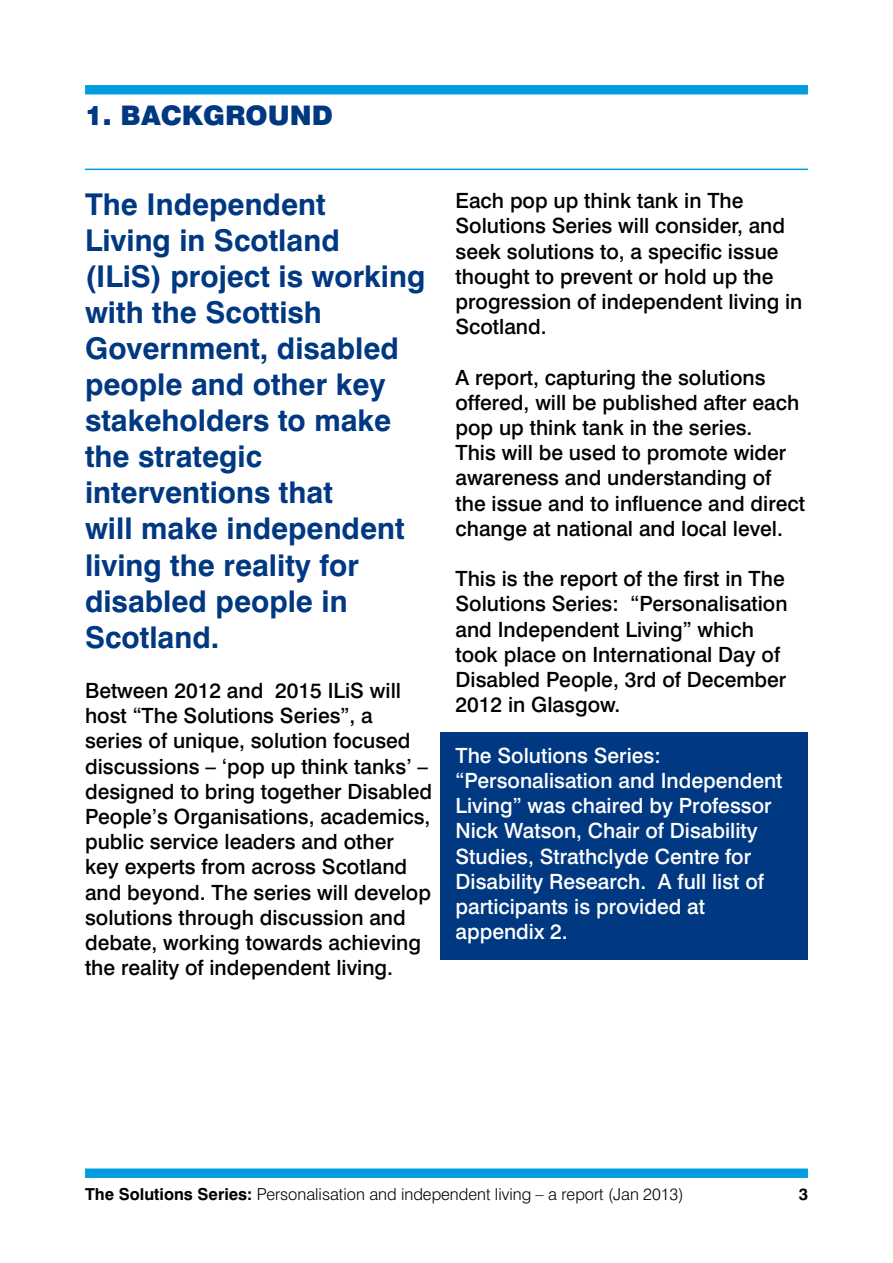
<style>
.page{position:relative;width:893px;height:1263px;background:#fff}
.page>*{position:absolute;margin:0;border:0;box-sizing:border-box;transform-origin:0 0}
.t1{font:700 30px/36px "Swiss 721 BT";color:#003882}
.t2{font:900 27px "Swiss 721 BT";color:#003882}
.t3{font:500 21px/25.2px "Swiss 721 BT";color:#000}
.t4{font:500 21px/25.2px "Swiss 721 BT";color:#fff}
.t5{font:300 16.5px "Swiss 721 BT";color:#000}
.t6{font:700 16.5px "Swiss 721 BT";color:#000}
.s1{font-weight:700}
</style>
<div class="page">
<div style="left:441px;top:732px;width:367px;height:228px;background:#003882"></div>
<svg style="left:85px;top:85px;width:723px;height:9px;background:#019ee0"></svg>
<svg style="left:85px;top:1168px;width:723px;height:10px;background:#0ea3e1"></svg>
<hr style="left:85px;top:169px;width:723px;height:1px;background:#009ee0">
<p class="t2" style="left:85px;top:99px;width:249px">1. BACKGROUND</p>
<p class="t1" style="left:85px;top:186px;width:342px">The Independent<br>Living in Scotland<br>(ILiS) project is working with the Scottish<br>Government, disabled people and other key stakeholders to make the strategic interventions that<br>will make independent living the reality for disabled people in<br>Scotland.</p>
<p class="t3" style="left:85px;top:678px;width:349px">Between 2012 and 2015 ILiS will host “The Solutions Series”, a series of unique, solution focused discussions – ‘pop up think tanks’ – designed to bring together Disabled People’s Organisations, academics, public service leaders and other key experts from across Scotland and beyond. The series will develop solutions through discussion and debate, working towards achieving the reality of independent living.</p>
<p class="t3" style="left:455px;top:188px;width:348px">Each pop up think tank in The<br>Solutions Series will consider, and seek solutions to, a specific issue thought to prevent or hold up the progression of independent living in<br>Scotland.</p>
<p class="t3" style="left:455px;top:364px;width:351px">A report, capturing the solutions offered, will be published after each pop up think tank in the series.<br>This will be used to promote wider awareness and understanding of the issue and to influence and direct change at national and local level.</p>
<p class="t3" style="left:455px;top:566px;width:334px">This is the report of the first in The<br>Solutions Series: “Personalisation and Independent Living” which took place on International Day of<br>Disabled People, 3rd of December<br>2012 in Glasgow.</p>
<p class="t4" style="left:455px;top:742px;width:328px">The Solutions Series: “Personalisation and Independent<br>Living” was chaired by Professor<br>Nick Watson, Chair of Disability<br>Studies, Strathclyde Centre for<br>Disability Research. A full list of participants is provided at appendix 2.</p>
<p class="t5" style="left:85px;top:1184px;width:600px"><span class="s1">The Solutions Series:</span> Personalisation and independent living – a report (Jan 2013)</p>
<p class="t6" style="left:799px;top:1184px;width:11px">3</p>
</div>
